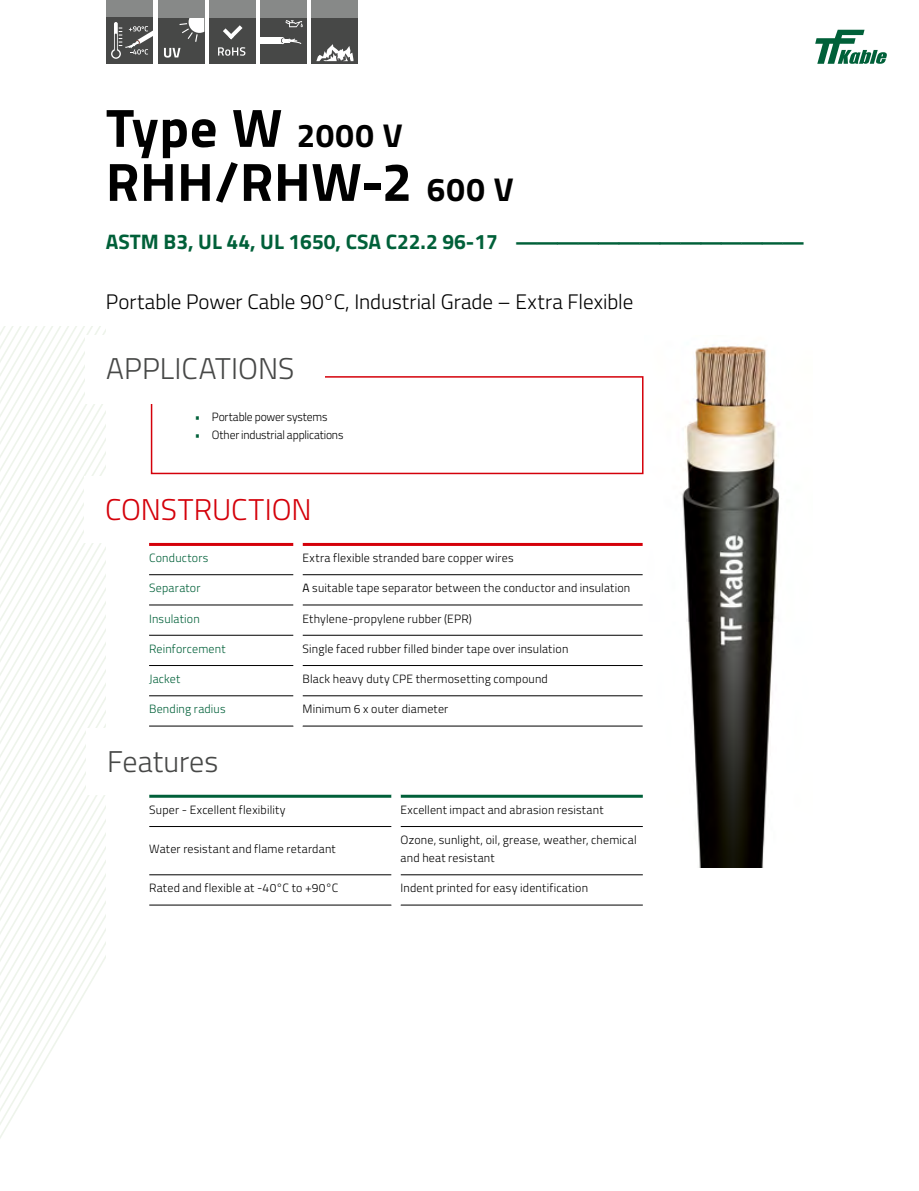
<style>
.page{position:relative;width:919px;height:1191px;background:#fff}
.page>*{position:absolute;margin:0;border:0;box-sizing:border-box;transform-origin:0 0}
.t1{font:700 54px/54px "Titillium";letter-spacing:.015em;color:#000}
.t2{font:300 30px "Titillium";color:#474847}
.t3{font:300 30px "Titillium";color:#d4000a}
.t4{font:300 21px "Titillium";color:#000}
.t5{font:700 21px "Titillium";color:#006039}
.t6{font:300 12px/18px "Titillium";letter-spacing:.015em;color:#000}
.t7{font:300 12px "Titillium";letter-spacing:.015em;color:#006039}
.t8{font:300 12px "Titillium";letter-spacing:-.015em;color:#000}
.t9{font:300 12px "Titillium";letter-spacing:-.01em;color:#000}
.s1{font-size:33px}
.s2{font-weight:400;color:#006039}
.s3{font-weight:400}
</style>
<div class="page">
<svg style="left:0;top:326px;width:106px;height:813px"></svg>
<svg style="left:815px;top:30px;width:71px;height:34px"></svg>
<div style="left:151px;top:376px;width:492px;height:98px;border:2px solid #d4000a"></div>
<div style="left:85px;top:335px;width:239px;height:69px;background:#fff"></div>
<div style="left:84px;top:476px;width:250px;height:67px;background:#fff"></div>
<hr style="left:149px;top:574px;width:144px;height:1px;background:#000">
<hr style="left:302px;top:574px;width:340px;height:1px;background:#000">
<hr style="left:149px;top:604px;width:144px;height:1px;background:#000">
<hr style="left:302px;top:604px;width:340px;height:1px;background:#000">
<hr style="left:149px;top:635px;width:144px;height:1px;background:#000">
<hr style="left:302px;top:635px;width:340px;height:1px;background:#000">
<hr style="left:149px;top:665px;width:144px;height:1px;background:#000">
<hr style="left:302px;top:665px;width:340px;height:1px;background:#000">
<hr style="left:149px;top:695px;width:144px;height:1px;background:#000">
<hr style="left:302px;top:695px;width:340px;height:1px;background:#000">
<hr style="left:149px;top:725px;width:144px;height:1px;background:#000">
<hr style="left:302px;top:725px;width:340px;height:1px;background:#000">
<hr style="left:149px;top:543px;width:144px;height:3px;background:#d4000a">
<hr style="left:302px;top:543px;width:340px;height:3px;background:#d4000a">
<div style="left:106px;top:0;width:47px;height:22px;background:#878988"></div>
<div style="left:106px;top:17px;width:47px;height:47px;background:#474847"></div>
<svg style="left:111px;top:22px;width:42px;height:37px"></svg>
<div style="left:158px;top:17px;width:46px;height:47px;background:#474847"></div>
<svg style="left:164px;top:17px;width:40px;height:41px"></svg>
<div style="left:158px;top:0;width:46px;height:17px;background:#878988"></div>
<div style="left:209px;top:17px;width:46px;height:47px;background:#474847"></div>
<svg style="left:218px;top:47px;width:27px;height:9px"></svg>
<svg style="left:223px;top:25px;width:19px;height:14px"></svg>
<div style="left:209px;top:0;width:46px;height:17px;background:#878988"></div>
<div style="left:260px;top:17px;width:46px;height:47px;background:#474847"></div>
<div style="left:260px;top:38px;width:23px;height:6px;background:#fff"></div>
<svg style="left:281px;top:38px;width:20px;height:6px"></svg>
<svg style="left:285px;top:20px;width:18px;height:7px"></svg>
<div style="left:260px;top:0;width:46px;height:17px;background:#878988"></div>
<div style="left:311px;top:17px;width:46px;height:47px;background:#474847"></div>
<svg style="left:316px;top:44px;width:37px;height:17px"></svg>
<div style="left:311px;top:0;width:46px;height:17px;background:#878988"></div>
<img style="left:681px;top:346px;width:99px;height:521px">
<div style="left:86px;top:728px;width:155px;height:66px;background:#fff"></div>
<hr style="left:149px;top:826px;width:242px;height:1px;background:#000">
<hr style="left:149px;top:874px;width:242px;height:1px;background:#000">
<hr style="left:400px;top:826px;width:242px;height:1px;background:#000">
<hr style="left:400px;top:874px;width:242px;height:1px;background:#000">
<hr style="left:149px;top:904px;width:242px;height:1px;background:#000">
<hr style="left:400px;top:904px;width:242px;height:1px;background:#000">
<hr style="left:149px;top:794px;width:242px;height:3px;background:#006039">
<hr style="left:400px;top:794px;width:242px;height:3px;background:#006039">
<h1 class="t1" style="left:106px;top:98px;width:409px">Type W <span class="s1">2000 V<br></span>RHH/RHW-2 <span class="s1">600 V</span></h1>
<h3 class="t5" style="left:106px;top:225px;width:700px">ASTM B3, UL 44, UL 1650, CSA C22.2 96-17 ——————————————</h3>
<h3 class="t4" style="left:106px;top:286px;width:529px">Portable Power Cable 90°C, Industrial Grade – Extra Flexible</h3>
<h2 class="t2" style="left:106px;top:347px;width:189px">APPLICATIONS</h2>
<p class="t9" style="left:195px;top:408px;width:134px"><span class="s2">•</span> Portable power systems</p>
<p class="t8" style="left:195px;top:426px;width:150px"><span class="s2">•</span> Other industrial applications</p>
<h2 class="t3" style="left:105px;top:488px;width:208px">CONSTRUCTION</h2>
<p class="t7" style="left:149px;top:549px;width:61px">Conductors</p>
<p class="t6" style="left:302px;top:548px;width:213px">Extra flexible stranded bare copper wires</p>
<p class="t7" style="left:149px;top:579px;width:53px">Separator</p>
<p class="t6" style="left:302px;top:578px;width:329px"><span class="s3">A</span> suitable tape separator between the conductor and insulation</p>
<p class="t7" style="left:149px;top:609px;width:52px">Insulation</p>
<p class="t6" style="left:302px;top:608px;width:171px">Ethylene-propylene rubber (EPR)</p>
<p class="t7" style="left:149px;top:640px;width:78px">Reinforcement</p>
<p class="t6" style="left:302px;top:639px;width:267px">Single faced rubber filled binder tape over insulation</p>
<p class="t7" style="left:149px;top:670px;width:33px">Jacket</p>
<p class="t6" style="left:302px;top:669px;width:247px">Black heavy duty CPE thermosetting compound</p>
<p class="t7" style="left:149px;top:700px;width:78px">Bending radius</p>
<p class="t6" style="left:302px;top:699px;width:147px">Minimum 6 x outer diameter</p>
<h2 class="t2" style="left:107px;top:739px;width:113px">Features</h2>
<p class="t6" style="left:149px;top:800px;width:138px">Super - Excellent flexibility</p>
<p class="t6" style="left:400px;top:800px;width:204px">Excellent impact and abrasion resistant</p>
<p class="t6" style="left:149px;top:839px;width:188px">Water resistant and flame retardant</p>
<p class="t6" style="left:400px;top:830px;width:238px">Ozone, sunlight, oil, grease, weather, chemical and heat resistant</p>
<p class="t6" style="left:149px;top:878px;width:191px">Rated and flexible at -40°C to +90°C</p>
<p class="t6" style="left:400px;top:878px;width:189px">Indent printed for easy identification</p>
</div>
